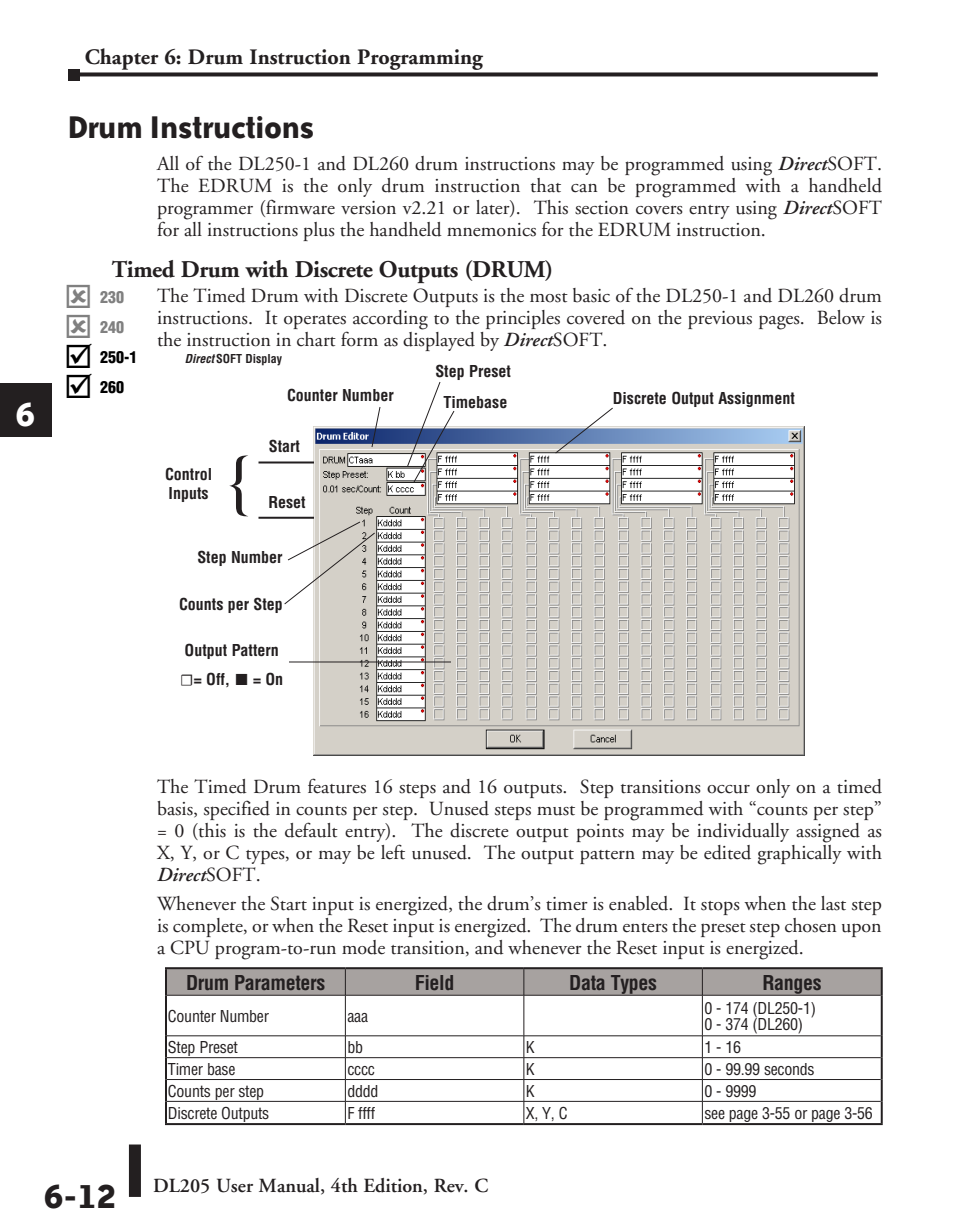
<style>
.page{position:relative;width:972px;height:1224px;background:#fff}
.page>*{position:absolute;margin:0;border:0;box-sizing:border-box;transform-origin:0 0}
.t1{font:condensed 72px "Helvetica";color:#231f20}
.t2{font:700 40px "Bailey Sans ITC";color:#231f20}
.t3{font:700 40px "Bailey Sans ITC";color:#fff}
.Head{font:700 36px "Bailey Sans ITC";letter-spacing:-.02em;color:#231f20}
.Subhead{font:700 24px "Adobe Garamond";letter-spacing:-.02em;color:#231f20}
.t4{font:700 22px "Adobe Garamond";color:#231f20}
.Body{font:20px/22px "Adobe Garamond";color:#231f20;text-align:justify}
.Table_Titles{font:700 condensed 20px "Helvetica";letter-spacing:-.02em;color:#231f20}
.t5{font:600 20px "Adobe Garamond";color:#231f20}
.Table_Body{font:condensed 16px/15.6px "Helvetica";letter-spacing:-.02em;color:#231f20}
.Call_Out{font:700 condensed 16px/28.8px "Helvetica";color:#231f20}
.t6{font:900 condensed 16px/30px "Helvetica";color:#000}
.Call_Out-2{font:700 condensed 12px "Helvetica";color:#231f20}
.s1{font-weight:600;font-style:italic}
.s2{color:#808080}
.s3{font-style:italic}
.s4{font-family:"Minion Pro";font-weight:400;font-stretch:normal}
.s5{font-family:"Bookman Old Style";font-weight:400;font-stretch:normal;font-size:24px}
</style>
<div class="page">
<svg style="left:80px;top:72px;width:798px;height:4px;background:#3d393a"></svg>
<div style="left:129px;top:1145px;width:12px;height:52px;background:#231f20"></div>
<div style="left:68px;top:69px;width:12px;height:11px;background:#231f20"></div>
<div style="left:0;top:383px;width:52px;height:54px;background:#231f20"></div>
<img style="left:314px;top:426px;width:490px;height:330px">
<svg style="left:167px;top:996px;width:714px;height:127px"></svg>
<hr style="left:165px;top:967px;width:180px;height:2px;background:#231f20">
<hr style="left:165px;top:969px;width:2px;height:26px;background:#231f20">
<hr style="left:345px;top:967px;width:179px;height:2px;background:#231f20">
<hr style="left:524px;top:967px;width:178px;height:2px;background:#231f20">
<hr style="left:702px;top:967px;width:181px;height:2px;background:#231f20">
<hr style="left:881px;top:969px;width:2px;height:26px;background:#231f20">
<hr style="left:165px;top:995px;width:2px;height:41px;background:#231f20">
<hr style="left:881px;top:995px;width:2px;height:41px;background:#231f20">
<hr style="left:165px;top:1036px;width:2px;height:22px;background:#231f20">
<hr style="left:881px;top:1036px;width:2px;height:22px;background:#231f20">
<hr style="left:165px;top:1058px;width:2px;height:22px;background:#231f20">
<hr style="left:881px;top:1058px;width:2px;height:22px;background:#231f20">
<hr style="left:165px;top:1080px;width:2px;height:21px;background:#231f20">
<hr style="left:881px;top:1080px;width:2px;height:21px;background:#231f20">
<hr style="left:165px;top:1101px;width:2px;height:22px;background:#231f20">
<hr style="left:881px;top:1101px;width:2px;height:22px;background:#231f20">
<hr style="left:165px;top:1123px;width:180px;height:2px;background:#231f20">
<hr style="left:345px;top:1123px;width:179px;height:2px;background:#231f20">
<hr style="left:524px;top:1123px;width:178px;height:2px;background:#231f20">
<hr style="left:702px;top:1123px;width:181px;height:2px;background:#231f20">
<svg style="left:166px;top:968px;width:716px;height:27px;background:#9e9997"></svg>
<hr style="left:167px;top:995px;width:178px;height:1px;background:#231f20">
<hr style="left:345px;top:995px;width:179px;height:1px;background:#231f20">
<hr style="left:345px;top:995px;width:1px;height:41px;background:#231f20">
<hr style="left:524px;top:995px;width:178px;height:1px;background:#231f20">
<hr style="left:524px;top:995px;width:1px;height:41px;background:#231f20">
<hr style="left:702px;top:995px;width:179px;height:1px;background:#231f20">
<hr style="left:702px;top:995px;width:1px;height:41px;background:#231f20">
<hr style="left:167px;top:1035px;width:178px;height:1px;background:#231f20">
<hr style="left:345px;top:1035px;width:179px;height:1px;background:#231f20">
<hr style="left:524px;top:1035px;width:178px;height:1px;background:#231f20">
<hr style="left:702px;top:1035px;width:179px;height:1px;background:#231f20">
<hr style="left:167px;top:1057px;width:178px;height:1px;background:#231f20">
<hr style="left:345px;top:1057px;width:179px;height:1px;background:#231f20">
<hr style="left:524px;top:1057px;width:178px;height:1px;background:#231f20">
<hr style="left:702px;top:1057px;width:179px;height:1px;background:#231f20">
<hr style="left:167px;top:1079px;width:178px;height:1px;background:#231f20">
<hr style="left:345px;top:1079px;width:179px;height:1px;background:#231f20">
<hr style="left:524px;top:1079px;width:178px;height:1px;background:#231f20">
<hr style="left:702px;top:1079px;width:179px;height:1px;background:#231f20">
<hr style="left:167px;top:1101px;width:178px;height:1px;background:#231f20">
<hr style="left:345px;top:1101px;width:179px;height:1px;background:#231f20">
<svg style="left:345px;top:1036px;width:1px;height:87px"></svg>
<hr style="left:524px;top:1101px;width:178px;height:1px;background:#231f20">
<svg style="left:524px;top:1036px;width:1px;height:87px"></svg>
<hr style="left:702px;top:1101px;width:179px;height:1px;background:#231f20">
<svg style="left:702px;top:1036px;width:1px;height:87px"></svg>
<hr style="left:259px;top:462px;width:55px;height:2px;background:#231f20">
<hr style="left:259px;top:517px;width:55px;height:2px;background:#231f20">
<svg style="left:284px;top:521px;width:92px;height:84px"></svg>
<hr style="left:289px;top:661px;width:162px;height:2px;background:#231f20">
<svg style="left:371px;top:407px;width:10px;height:41px"></svg>
<svg style="left:406px;top:382px;width:49px;height:101px"></svg>
<svg style="left:554px;top:407px;width:60px;height:47px"></svg>
<h2 class="t3" style="left:15px;top:392px;width:22px">6</h2>
<p class="t4" style="left:85px;top:45px;width:399px">Chapter 6: Drum Instruction Programming</p>
<p class="Head" style="left:67px;top:108px;width:249px">Drum Instructions</p>
<p class="Body" style="left:157px;top:154px;width:727px">All of the DL250-1 and DL260 drum instructions may be programmed using <span class="s1">Direct</span>SOFT.<br>The EDRUM is the only drum instruction that can be programmed with a handheld programmer (firmware version v2.21 or later). This section covers entry using <span class="s1">Direct</span>SOFT for all instructions plus the handheld mnemonics for the EDRUM instruction.</p>
<p class="Subhead" style="left:112px;top:256px;width:443px">Timed Drum with Discrete Outputs (DRUM)</p>
<p class="Body" style="left:157px;top:285px;width:727px">The Timed Drum with Discrete Outputs is the most basic of the DL250-1 and DL260 drum instructions. It operates according to the principles covered on the previous pages. Below is the instruction in chart form as displayed by <span class="s1">Direct</span>SOFT.</p>
<p class="t6" style="left:100px;top:282px;width:39px"><span class="s2">230<br>240<br></span>250-1<br>260</p>
<p class="Call_Out-2" style="left:185px;top:351px;width:99px"><span class="s3">Direct</span> SOFT Display</p>
<p class="Call_Out" style="left:435px;top:357px;width:77px">Step Preset</p>
<p class="Call_Out" style="left:443px;top:388px;width:65px">Timebase</p>
<p class="Call_Out" style="left:613px;top:384px;width:184px">Discrete Output Assignment</p>
<p class="Call_Out" style="left:287px;top:381px;width:108px">Counter Number</p>
<p class="Call_Out" style="left:165px;top:464px;width:49px;line-height:19.2px">Control<br>Inputs</p>
<p class="t1" style="left:229px;top:438px;width:21px">{</p>
<p class="Call_Out" style="left:269px;top:431px;width:33px">Start</p>
<p class="Call_Out" style="left:268px;top:488px;width:39px">Reset</p>
<p class="Call_Out" style="left:197px;top:543px;width:87px">Step Number</p>
<p class="Call_Out" style="left:179px;top:589px;width:105px">Counts per Step</p>
<p class="Call_Out" style="left:180px;top:636px;width:104px">Output Pattern <span class="s4">☐</span>= Off, <span class="s5">■</span> = On</p>
<h2 class="t2" style="left:43px;top:1174px;width:75px">6-12</h2>
<p class="Body" style="left:157px;top:776px;width:727px">The Timed Drum features 16 steps and 16 outputs. Step transitions occur only on a timed basis, specified in counts per step. Unused steps must be programmed with “counts per step” = 0 (this is the default entry). The discrete output points may be individually assigned as X, Y, or C types, or may be left unused. The output pattern may be edited graphically with <span class="s1">Direct</span>SOFT.</p>
<p class="Body" style="left:157px;top:893px;width:726px">Whenever the Start input is energized, the drum’s timer is enabled. It stops when the last step is complete, or when the Reset input is energized. The drum enters the preset step chosen upon a CPU program-to-run mode transition, and whenever the Reset input is energized.</p>
<p class="Table_Titles" style="left:186px;top:970px;width:141px">Drum Parameters</p>
<p class="Table_Titles" style="left:415px;top:970px;width:41px">Field</p>
<p class="Table_Titles" style="left:569px;top:970px;width:89px">Data Types</p>
<p class="Table_Titles" style="left:762px;top:970px;width:61px">Ranges</p>
<p class="Table_Body" style="left:168px;top:1008px;width:103px">Counter Number</p>
<p class="Table_Body" style="left:347px;top:1008px;width:22px">aaa</p>
<p class="Table_Body" style="left:704px;top:1000px;width:113px">0 - 174 (DL250-1)<br>0 - 374 (DL260)</p>
<p class="Table_Body" style="left:168px;top:1039px;width:71px">Step Preset</p>
<p class="Table_Body" style="left:347px;top:1039px;width:17px">bb</p>
<p class="Table_Body" style="left:526px;top:1039px;width:10px">K</p>
<p class="Table_Body" style="left:704px;top:1039px;width:38px">1 - 16</p>
<p class="Table_Body" style="left:168px;top:1061px;width:69px">Timer base</p>
<p class="Table_Body" style="left:347px;top:1061px;width:29px">cccc</p>
<p class="Table_Body" style="left:526px;top:1061px;width:10px">K</p>
<p class="Table_Body" style="left:704px;top:1061px;width:112px">0 - 99.99 seconds</p>
<p class="Table_Body" style="left:168px;top:1083px;width:98px">Counts per step</p>
<p class="Table_Body" style="left:347px;top:1083px;width:33px">dddd</p>
<p class="Table_Body" style="left:526px;top:1083px;width:10px">K</p>
<p class="Table_Body" style="left:704px;top:1083px;width:54px">0 - 9999</p>
<p class="Table_Body" style="left:168px;top:1105px;width:103px">Discrete Outputs</p>
<p class="Table_Body" style="left:347px;top:1105px;width:29px">F ffff</p>
<p class="Table_Body" style="left:526px;top:1105px;width:43px">X, Y, C</p>
<p class="Table_Body" style="left:704px;top:1105px;width:170px">see page 3-55 or page 3-56</p>
<p class="t5" style="left:153px;top:1174px;width:337px">DL205 User Manual, 4th Edition, Rev. C</p>
</div>
